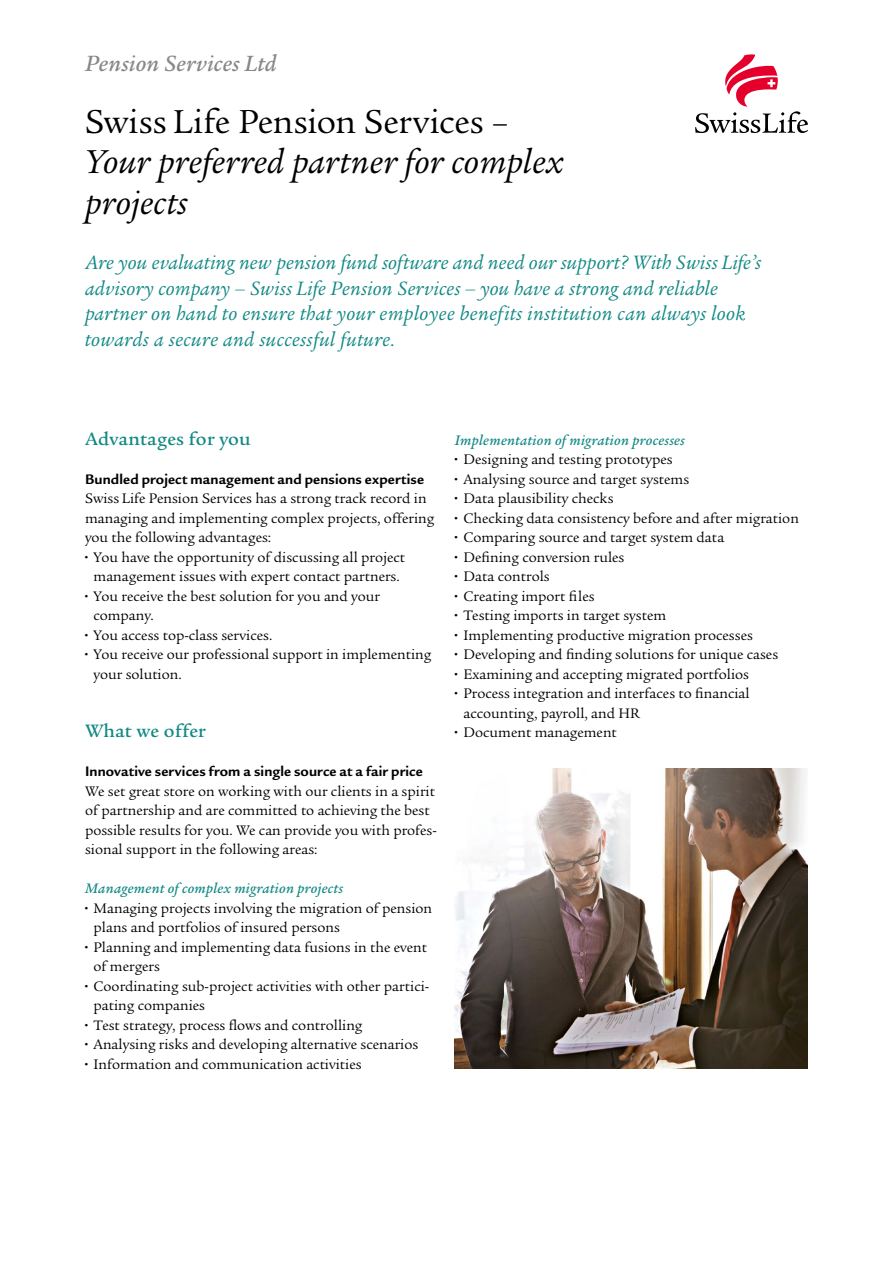
<style>
.page{position:relative;width:893px;height:1263px;background:#fff}
.page>*{position:absolute;margin:0;border:0;box-sizing:border-box;transform-origin:0 0}
.t1{font:italic 36px/40.5px "Legacy Serif Std";letter-spacing:.01em;color:#000}
.t2{font:36px "Legacy Serif Std";color:#000}
.t3{font:italic 500 24px "Legacy Serif ITC Pro";letter-spacing:.01em;color:#868786}
.t4{font:italic 21px/25.5px "Legacy Serif Std";letter-spacing:.01em;color:#118984}
.t5{font:500 19.5px "Legacy Serif Std";letter-spacing:.01em;color:#118984}
.t6{font:15px/19.5px "Legacy Serif Std";color:#000}
.t7{font:700 15px "Legacy Sans ITC Pro";letter-spacing:.01em;color:#000}
.t8{font:italic 500 15px "Legacy Serif Std";letter-spacing:.015em;color:#118984}
.s1{font-weight:700}
</style>
<div class="page">
<img style="left:455px;top:768px;width:353px;height:301px">
<svg style="left:695px;top:54px;width:113px;height:79px"></svg>
<h2 class="t3" style="left:85px;top:49px;width:193px">Pension Services Ltd</h2>
<h1 class="t2" style="left:85px;top:101px;width:425px">Swiss Life Pension Services –</h1>
<h1 class="t1" style="left:85px;top:142px;width:480px">Your preferred partner for complex projects</h1>
<p class="t4" style="left:85px;top:250px;width:678px">Are you evaluating new pension fund software and need our support? With Swiss Life’s advisory company – Swiss Life Pension Services – you have a strong and reliable partner on hand to ensure that your employee benefits institution can always look towards a secure and successful future.</p>
<h3 class="t5" style="left:85px;top:427px;width:167px">Advantages for you</h3>
<p class="t7" style="left:85px;top:470px;width:341px">Bundled project management and pensions expertise</p>
<p class="t6" style="left:85px;top:489px;width:351px">Swiss Life Pension Services has a strong track record in managing and implementing complex projects, offering you the following advantages:</p>
<p class="t6" style="left:85px;top:547px;width:322px;text-align:center"><span class="s1">•</span> You have the opportunity of discussing all project management issues with expert contact partners.</p>
<p class="t6" style="left:94px;top:586px;width:288px;text-indent:-9px"><span class="s1">•</span> You receive the best solution for you and your company.</p>
<p class="t6" style="left:85px;top:625px;width:189px"><span class="s1">•</span> You access top-class services.</p>
<p class="t6" style="left:94px;top:645px;width:339px;text-indent:-9px"><span class="s1">•</span> You receive our professional support in implementing your solution.</p>
<h3 class="t5" style="left:85px;top:720px;width:122px">What we offer</h3>
<p class="t7" style="left:85px;top:763px;width:339px">Innovative services from a single source at a fair price</p>
<p class="t6" style="left:85px;top:781px;width:353px">We set great store on working with our clients in a spirit of partnership and are committed to achieving the best possible results for you. We can provide you with profes&shy;sional support in the following areas:</p>
<p class="t8" style="left:85px;top:880px;width:260px">Management of complex migration projects</p>
<p class="t6" style="left:94px;top:898px;width:340px;text-indent:-9px"><span class="s1">•</span> Managing projects involving the migration of pension plans and portfolios of insured persons</p>
<p class="t6" style="left:94px;top:937px;width:335px;text-indent:-9px"><span class="s1">•</span> Planning and implementing data fusions in the event of mergers</p>
<p class="t6" style="left:94px;top:976px;width:337px;text-indent:-9px"><span class="s1">•</span> Coordinating sub-project activities with other partici&shy;pating companies</p>
<p class="t6" style="left:85px;top:1015px;width:279px"><span class="s1">•</span> Test strategy, process flows and controlling</p>
<p class="t6" style="left:85px;top:1035px;width:335px"><span class="s1">•</span> Analysing risks and developing alternative scenarios</p>
<p class="t6" style="left:85px;top:1054px;width:278px"><span class="s1">•</span> Information and communication activities</p>
<p class="t8" style="left:455px;top:432px;width:232px">Implementation of migration processes</p>
<p class="t6" style="left:455px;top:450px;width:219px"><span class="s1">•</span> Designing and testing prototypes</p>
<p class="t6" style="left:455px;top:469px;width:236px"><span class="s1">•</span> Analysing source and target systems</p>
<p class="t6" style="left:455px;top:489px;width:160px"><span class="s1">•</span> Data plausibility checks</p>
<p class="t6" style="left:455px;top:508px;width:345px"><span class="s1">•</span> Checking data consistency before and after migration</p>
<p class="t6" style="left:455px;top:528px;width:271px"><span class="s1">•</span> Comparing source and target system data</p>
<p class="t6" style="left:455px;top:547px;width:171px"><span class="s1">•</span> Defining conversion rules</p>
<p class="t6" style="left:455px;top:567px;width:96px"><span class="s1">•</span> Data controls</p>
<p class="t6" style="left:455px;top:586px;width:141px"><span class="s1">•</span> Creating import files</p>
<p class="t6" style="left:455px;top:606px;width:213px"><span class="s1">•</span> Testing imports in target system</p>
<p class="t6" style="left:455px;top:625px;width:299px"><span class="s1">•</span> Implementing productive migration processes</p>
<p class="t6" style="left:455px;top:645px;width:325px"><span class="s1">•</span> Developing and finding solutions for unique cases</p>
<p class="t6" style="left:455px;top:664px;width:296px"><span class="s1">•</span> Examining and accepting migrated portfolios</p>
<p class="t6" style="left:463px;top:684px;width:288px;text-indent:-9px"><span class="s1">•</span> Process integration and interfaces to financial accounting, payroll, and HR</p>
<p class="t6" style="left:455px;top:723px;width:163px"><span class="s1">•</span> Document management</p>
</div>
